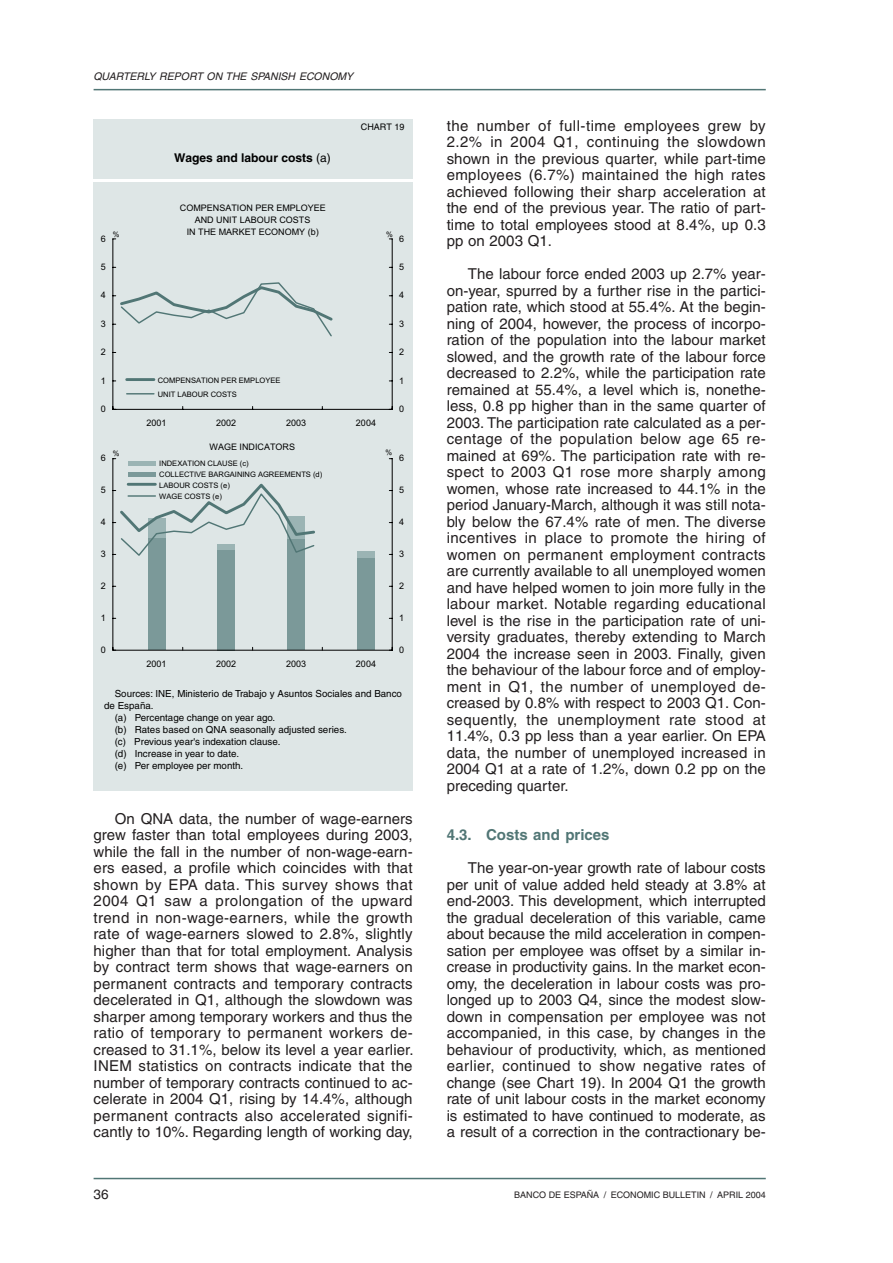
<style>
.page{position:relative;width:893px;height:1263px;background:#fff}
.page>*{position:absolute;margin:0;border:0;box-sizing:border-box;transform-origin:0 0}
.t1{font:15px/16.5px "Helvetica";letter-spacing:.005em;color:#231f20;text-align:justify}
.t2{font:700 15px "Helvetica";color:#517675}
.t3{font:13.5px "Helvetica";color:#231f20}
.t4{font:700 12px "Helvetica";color:#000}
.t5{font:italic 10.5px "Helvetica";color:#231f20}
.t6{font:9.75px "Helvetica";color:#000}
.t7{font:9px/12px "Arial";color:#000;text-align:center}
.t8{font:9px "Helvetica";color:#231f20}
.t9{font:9px "Helvetica";color:#000}
.t10{font:7.5px/10.9px "Arial";color:#000}
.s1{font-weight:400}
</style>
<div class="page">
<hr style="left:94px;top:89px;width:671px;height:1px;background:#517675">
<hr style="left:94px;top:1178px;width:671px;height:1px;background:#517675">
<div style="left:94px;top:183px;width:318px;height:608px;background:#dee6e6"></div>
<div style="left:94px;top:119px;width:318px;height:60px;background:#dee6e6"></div>
<svg style="left:113px;top:239px;width:279px;height:411px"></svg>
<svg style="left:118px;top:282px;width:217px;height:56px"></svg>
<hr style="left:127px;top:378px;width:27px;height:3px;background:#517675">
<hr style="left:127px;top:393px;width:27px;height:2px;background:#517675">
<div style="left:148px;top:538px;width:17px;height:112px;background:#7b9999"></div>
<div style="left:218px;top:550px;width:17px;height:100px;background:#7b9999"></div>
<div style="left:287px;top:538px;width:18px;height:112px;background:#7b9999"></div>
<div style="left:357px;top:558px;width:18px;height:92px;background:#7b9999"></div>
<div style="left:357px;top:551px;width:18px;height:7px;background:#9bb4b4"></div>
<svg style="left:117px;top:481px;width:200px;height:76px"></svg>
<div style="left:128px;top:461px;width:27px;height:5px;background:#9bb4b4"></div>
<div style="left:128px;top:472px;width:27px;height:5px;background:#7b9999"></div>
<hr style="left:128px;top:483px;width:27px;height:3px;background:#517675">
<hr style="left:128px;top:495px;width:27px;height:2px;background:#517675">
<hr style="left:113px;top:650px;width:279px;height:1px;background:#000">
<p class="t5" style="left:94px;top:73px;width:261px">QUARTERLY REPORT ON THE SPANISH ECONOMY</p>
<p class="t4" style="left:174px;top:153px;width:158px">Wages and labour costs <span class="s1">(a)</span></p>
<p class="t7" style="left:180px;top:202px;width:148px">COMPENSATION PER EMPLOYEE<br>AND UNIT LABOUR COSTS</p>
<p class="t9" style="left:361px;top:124px;width:45px">CHART 19</p>
<p class="t10" style="left:113px;top:229px;width:8px">%</p>
<p class="t7" style="left:187px;top:226px;width:134px">IN THE MARKET ECONOMY (b)</p>
<p class="t10" style="left:386px;top:229px;width:8px">%</p>
<p class="t7" style="left:399px;top:232px;width:7px">6</p>
<p class="t7" style="left:101px;top:232px;width:7px">6</p>
<p class="t7" style="left:101px;top:261px;width:7px">5</p>
<p class="t7" style="left:399px;top:261px;width:7px">5</p>
<p class="t7" style="left:101px;top:289px;width:7px">4</p>
<p class="t7" style="left:399px;top:289px;width:7px">4</p>
<p class="t7" style="left:101px;top:318px;width:7px">3</p>
<p class="t7" style="left:399px;top:318px;width:7px">3</p>
<p class="t7" style="left:101px;top:346px;width:7px">2</p>
<p class="t7" style="left:399px;top:346px;width:7px">2</p>
<p class="t7" style="left:101px;top:375px;width:7px">1</p>
<p class="t10" style="left:158px;top:374px;width:124px;line-height:13.5px">COMPENSATION PER EMPLOYEE<br>UNIT LABOUR COSTS</p>
<p class="t7" style="left:399px;top:375px;width:7px">1</p>
<p class="t7" style="left:101px;top:403px;width:7px">0</p>
<p class="t7" style="left:399px;top:403px;width:7px">0</p>
<p class="t7" style="left:146px;top:417px;width:22px">2001</p>
<p class="t7" style="left:216px;top:417px;width:22px">2002</p>
<p class="t7" style="left:286px;top:417px;width:22px">2003</p>
<p class="t7" style="left:356px;top:417px;width:22px">2004</p>
<p class="t7" style="left:209px;top:441px;width:87px">WAGE INDICATORS</p>
<p class="t10" style="left:113px;top:447px;width:8px">%</p>
<p class="t10" style="left:385px;top:447px;width:8px">%</p>
<p class="t7" style="left:101px;top:452px;width:7px">6</p>
<p class="t7" style="left:399px;top:452px;width:7px">6</p>
<p class="t10" style="left:159px;top:458px;width:164px">INDEXATION CLAUSE (c)<br>COLLECTIVE BARGAINING AGREEMENTS (d)<br>LABOUR COSTS (e)<br>WAGE COSTS (e)</p>
<p class="t7" style="left:101px;top:484px;width:7px">5</p>
<p class="t7" style="left:399px;top:484px;width:7px">5</p>
<p class="t7" style="left:101px;top:516px;width:7px">4</p>
<p class="t7" style="left:399px;top:516px;width:7px">4</p>
<p class="t7" style="left:101px;top:548px;width:7px">3</p>
<p class="t7" style="left:399px;top:548px;width:7px">3</p>
<p class="t7" style="left:101px;top:580px;width:7px">2</p>
<p class="t7" style="left:399px;top:580px;width:7px">2</p>
<p class="t7" style="left:101px;top:612px;width:7px">1</p>
<p class="t7" style="left:399px;top:612px;width:7px">1</p>
<p class="t7" style="left:101px;top:644px;width:7px">0</p>
<p class="t7" style="left:399px;top:644px;width:7px">0</p>
<p class="t7" style="left:146px;top:657px;width:22px">2001</p>
<p class="t7" style="left:216px;top:657px;width:22px">2002</p>
<p class="t7" style="left:286px;top:657px;width:22px">2003</p>
<p class="t7" style="left:356px;top:657px;width:22px">2004</p>
<p class="t6" style="left:115px;top:689px;width:289px">Sources: INE, Ministerio de Trabajo y Asuntos Sociales and Banco</p>
<p class="t6" style="left:104px;top:701px;width:51px">de España.</p>
<p class="t6" style="left:115px;top:713px;width:162px">(a) Percentage change on year ago.</p>
<p class="t6" style="left:115px;top:725px;width:233px">(b) Rates based on QNA seasonally adjusted series.</p>
<p class="t6" style="left:115px;top:737px;width:167px">(c) Previous year's indexation clause.</p>
<p class="t6" style="left:115px;top:749px;width:126px">(d) Increase in year to date.</p>
<p class="t6" style="left:115px;top:761px;width:130px">(e) Per employee per month.</p>
<p class="t1" style="left:94px;top:812px;width:321px;text-indent:21px">On QNA data, the number of wage-earners grew faster than total employees during 2003, while the fall in the number of non-wage-earn&shy;ers eased, a profile which coincides with that shown by EPA data. This survey shows that 2004 Q1 saw a prolongation of the upward trend in non-wage-earners, while the growth rate of wage-earners slowed to 2.8%, slightly higher than that for total employment. Analysis by contract term shows that wage-earners on permanent contracts and temporary contracts decelerated in Q1, although the slowdown was sharper among temporary workers and thus the ratio of temporary to permanent workers de&shy;creased to 31.1%, below its level a year earlier.<br>INEM statistics on contracts indicate that the number of temporary contracts continued to ac&shy;celerate in 2004 Q1, rising by 14.4%, although permanent contracts also accelerated signifi&shy;cantly to 10%. Regarding length of working day,</p>
<p class="t1" style="left:446px;top:119px;width:320px">the number of full-time employees grew by 2.2% in 2004 Q1, continuing the slowdown shown in the previous quarter, while part-time employees (6.7%) maintained the high rates achieved following their sharp acceleration at the end of the previous year. The ratio of part&shy;time to total employees stood at 8.4%, up 0.3 pp on 2003 Q1.</p>
<p class="t1" style="left:446px;top:267px;width:320px;text-indent:21px">The labour force ended 2003 up 2.7% year&shy;on-year, spurred by a further rise in the partici&shy;pation rate, which stood at 55.4%. At the begin&shy;ning of 2004, however, the process of incorpo&shy;ration of the population into the labour market slowed, and the growth rate of the labour force decreased to 2.2%, while the participation rate remained at 55.4%, a level which is, nonethe&shy;less, 0.8 pp higher than in the same quarter of 2003. The participation rate calculated as a per&shy;centage of the population below age 65 re&shy;mained at 69%. The participation rate with re&shy;spect to 2003 Q1 rose more sharply among women, whose rate increased to 44.1% in the period January-March, although it was still nota&shy;bly below the 67.4% rate of men. The diverse incentives in place to promote the hiring of women on permanent employment contracts are currently available to all unemployed women and have helped women to join more fully in the labour market. Notable regarding educational level is the rise in the participation rate of uni&shy;versity graduates, thereby extending to March 2004 the increase seen in 2003. Finally, given the behaviour of the labour force and of employ&shy;ment in Q1, the number of unemployed de&shy;creased by 0.8% with respect to 2003 Q1. Con&shy;sequently, the unemployment rate stood at 11.4%, 0.3 pp less than a year earlier. On EPA data, the number of unemployed increased in 2004 Q1 at a rate of 1.2%, down 0.2 pp on the preceding quarter.</p>
<p class="t2" style="left:446px;top:829px;width:164px">4.3. Costs and prices</p>
<p class="t1" style="left:446px;top:861px;width:320px;text-indent:21px">The year-on-year growth rate of labour costs per unit of value added held steady at 3.8% at end-2003. This development, which interrupted the gradual deceleration of this variable, came about because the mild acceleration in compen&shy;sation per employee was offset by a similar in&shy;crease in productivity gains. In the market econ&shy;omy, the deceleration in labour costs was pro&shy;longed up to 2003 Q4, since the modest slow&shy;down in compensation per employee was not accompanied, in this case, by changes in the behaviour of productivity, which, as mentioned earlier, continued to show negative rates of change (see Chart 19). In 2004 Q1 the growth rate of unit labour costs in the market economy is estimated to have continued to moderate, as a result of a correction in the contractionary be-</p>
<p class="t3" style="left:94px;top:1189px;width:17px">36</p>
<p class="t8" style="left:514px;top:1191px;width:253px">BANCO DE ESPAÑA / ECONOMIC BULLETIN / APRIL 2004</p>
</div>
